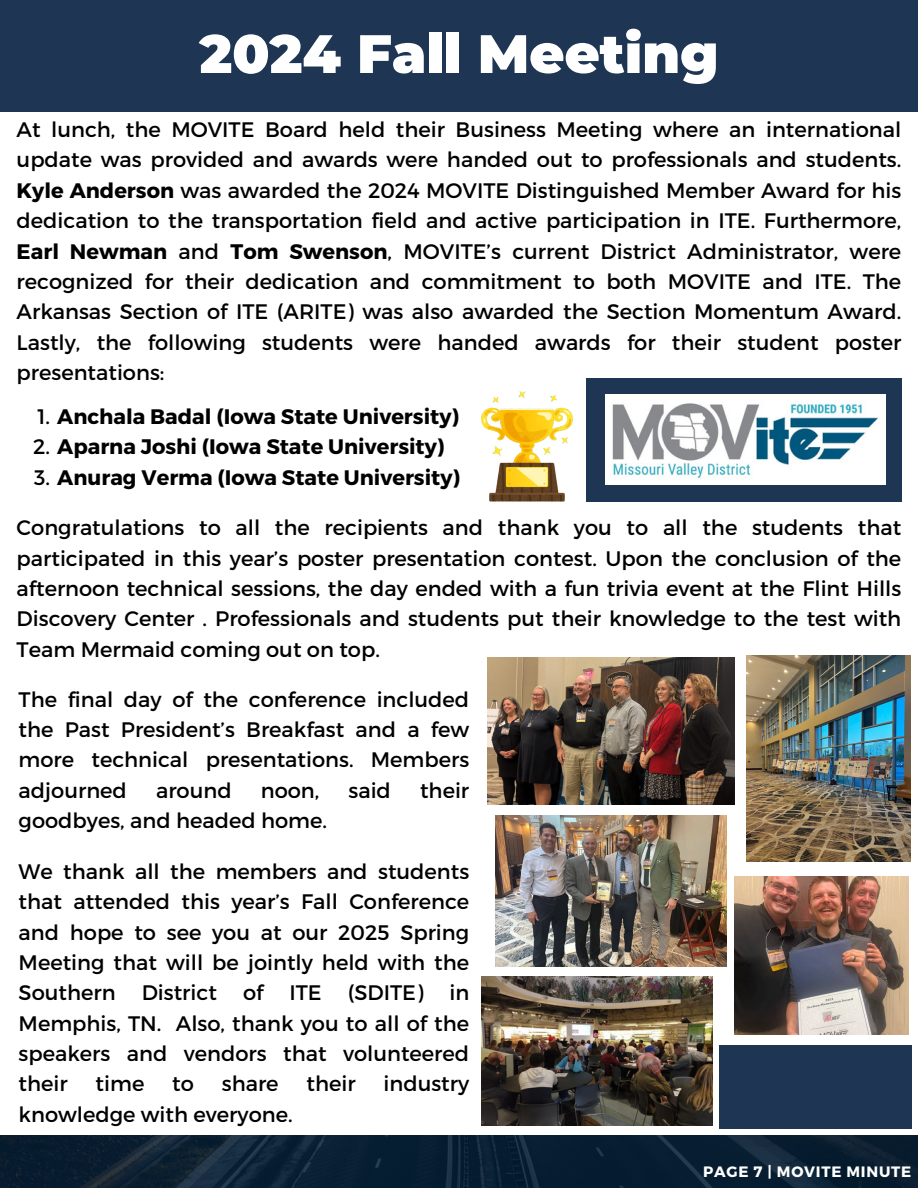
<style>
.page{position:relative;width:918px;height:1188px;background:#fff}
.page>*{position:absolute;margin:0;border:0;box-sizing:border-box;transform-origin:0 0}
.t1{font:900 54px "Montserrat";color:#fff}
.t2{font:21px/30.3px "Montserrat";color:#000;text-align:justify}
.t3{font:700 21px "Montserrat";color:#000}
.t4{font:700 15px "Montserrat";letter-spacing:.05em;color:#fff}
.s1{font-weight:700}
.s2{font-weight:400}
</style>
<div class="page">
<svg style="left:0;top:1136px;width:918px;height:52px;background:#0b2033"></svg>
<div style="left:0;top:0;width:918px;height:111px;background:#1e3653"></div>
<img style="left:482px;top:977px;width:230px;height:148px">
<div style="left:586px;top:378px;width:315px;height:124px;background:#1e3653"></div>
<img style="left:747px;top:655px;width:164px;height:206px">
<img style="left:482px;top:392px;width:91px;height:109px">
<img style="left:487px;top:658px;width:248px;height:147px">
<img style="left:496px;top:815px;width:230px;height:151px">
<img style="left:735px;top:877px;width:174px;height:157px">
<img style="left:605px;top:394px;width:281px;height:90px">
<div style="left:719px;top:1045px;width:192px;height:83px;background:#1e3653"></div>
<h2 class="t1" style="left:199px;top:21px;width:521px">2024 Fall Meeting</h2>
<h1 class="t2" style="left:17px;top:113px;width:886px">At lunch, the MOVITE Board held their Business Meeting where an international update was provided and awards were handed out to professionals and students.<br><span class="s1">Kyle Anderson</span> was awarded the 2024 MOVITE Distinguished Member Award for his dedication to the transportation field and active participation in ITE. Furthermore, <span class="s1">Earl Newman</span> and <span class="s1">Tom Swenson</span>, MOVITE’s current District Administrator, were recognized for their dedication and commitment to both MOVITE and ITE. The Arkansas Section of ITE (ARITE) was also awarded the Section Momentum Award.<br>Lastly, the following students were handed awards for their student poster presentations:</h1>
<h2 class="t3" style="left:38px;top:403px;width:423px"><span class="s2">1.</span> Anchala Badal (Iowa State University)</h2>
<p class="t3" style="left:33px;top:433px;width:413px"><span class="s2">2.</span> Aparna Joshi (Iowa State University)</p>
<p class="t3" style="left:34px;top:464px;width:427px"><span class="s2">3.</span> Anurag Verma (Iowa State University)</p>
<p class="t2" style="left:17px;top:512px;width:886px">Congratulations to all the recipients and thank you to all the students that participated in this year’s poster presentation contest. Upon the conclusion of the afternoon technical sessions, the day ended with a fun trivia event at the Flint Hills Discovery Center . Professionals and students put their knowledge to the test with Team Mermaid coming out on top.</p>
<p class="t2" style="left:19px;top:683px;width:452px">The final day of the conference included the Past President’s Breakfast and a few more technical presentations. Members adjourned</p>
<p class="t2" style="left:156px;top:774px;width:77px">around</p>
<p class="t2" style="left:261px;top:774px;width:60px">noon,</p>
<p class="t2" style="left:349px;top:774px;width:44px">said</p>
<p class="t2" style="left:420px;top:774px;width:51px">their</p>
<p class="t2" style="left:19px;top:805px;width:310px">goodbyes, and headed home.</p>
<p class="t2" style="left:19px;top:855px;width:452px">We thank all the members and students that attended this year’s Fall Conference and hope to see you at our 2025 Spring Meeting that will be jointly held with the Southern District of ITE (SDITE) in Memphis, TN. Also, thank you to all of the speakers and vendors that volunteered their</p>
<p class="t2" style="left:96px;top:1068px;width:50px">time</p>
<p class="t2" style="left:172px;top:1068px;width:23px">to</p>
<p class="t2" style="left:222px;top:1068px;width:58px">share</p>
<p class="t2" style="left:307px;top:1068px;width:51px">their</p>
<p class="t2" style="left:384px;top:1068px;width:87px">industry</p>
<p class="t2" style="left:19px;top:1098px;width:276px">knowledge with everyone.</p>
<p class="t4" style="left:703px;top:1162px;width:210px">PAGE 7 | MOVITE MINUTE</p>
</div>
